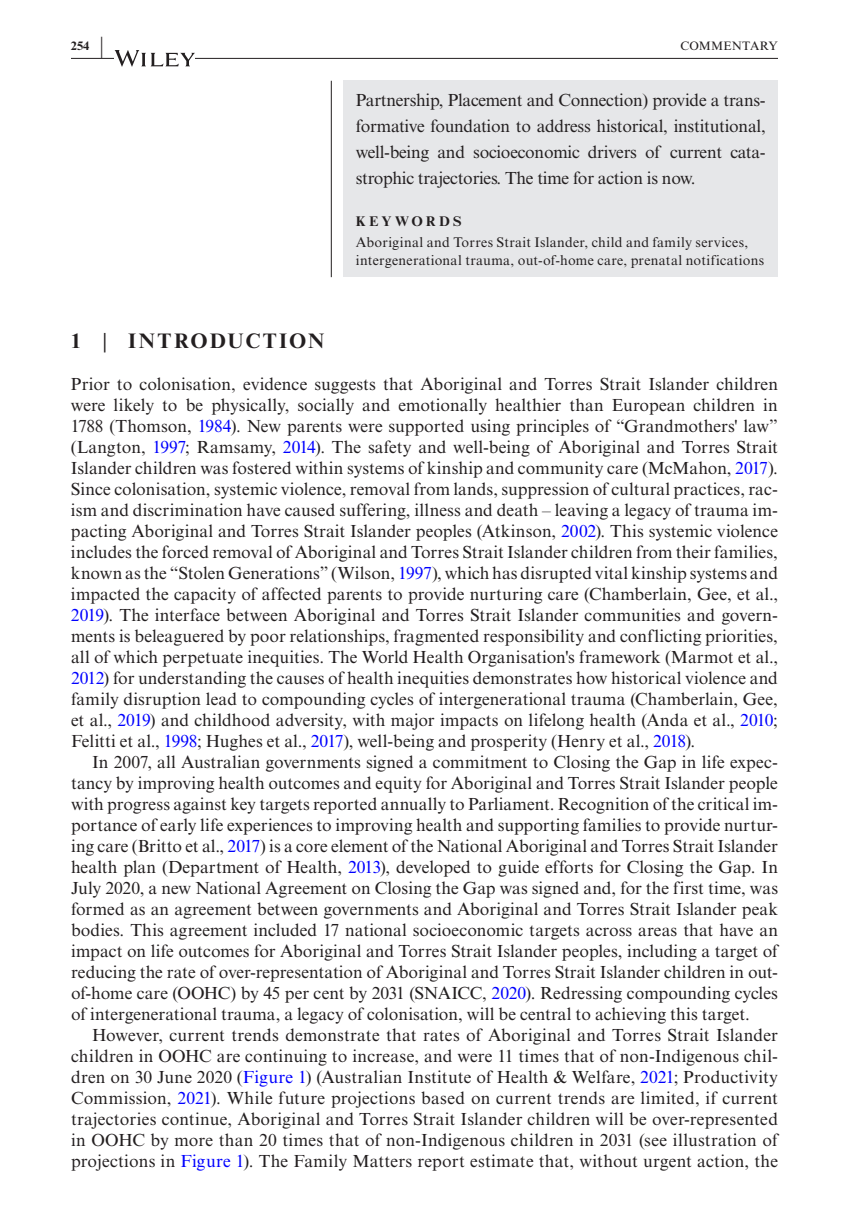
<style>
.page{position:relative;width:849px;height:1221px;background:#fff}
.page>*{position:absolute;margin:0;border:0;box-sizing:border-box;transform-origin:0 0}
.t1{font:700 21px "Times New Roman MT Std";letter-spacing:.085em;color:#231f20}
.t2{font:17.5px/21px "Times New Roman MT Std";color:#231f20;text-align:justify}
.t3{font:14px/17.5px "Times New Roman MT Std";letter-spacing:.02em;color:#231f20}
.t4{font:700 14px "Times New Roman MT Std";letter-spacing:.23em;color:#231f20}
.t5{font:12.25px "Times New Roman MT Std";letter-spacing:.015em;color:#231f20}
.t6{font:700 12.25px "Times New Roman MT Std";color:#231f20}
.s1{font-size:23.62px}
.s2{font-weight:400}
.s3{color:#00f}
</style>
<div class="page">
<hr style="left:71px;top:58px;width:706px;height:1px;background:#231f20">
<svg style="left:114px;top:50px;width:81px;height:17px"></svg>
<div style="left:343px;top:81px;width:434px;height:196px;background:#e6e7e9"></div>
<hr style="left:331px;top:81px;width:1px;height:196px;background:#231f20">
<p class="t6" style="left:71px;top:38px;width:33px">254 <span class="s1">|</span></p>
<p class="t5" style="left:680px;top:39px;width:99px">COMMENTARY</p>
<p class="t2" style="left:356px;top:86px;width:411px;line-height:26.2px">Partnership, Placement and Connection) provide a trans&shy;formative foundation to address historical, institutional, well-being and socioeconomic drivers of current cata&shy;strophic trajectories. The time for action is now.</p>
<p class="t4" style="left:356px;top:213px;width:107px">KEYWORDS</p>
<p class="t3" style="left:356px;top:234px;width:410px">Aboriginal and Torres Strait Islander, child and family services, intergenerational trauma, out-of-home care, prenatal notifications</p>
<p class="t1" style="left:71px;top:328px;width:255px">1 <span class="s2">|</span> INTRODUCTION</p>
<p class="t2" style="left:71px;top:373px;width:708px">Prior to colonisation, evidence suggests that Aboriginal and Torres Strait Islander children were likely to be physically, socially and emotionally healthier than European children in 1788 (Thomson, <span class="s3">1984</span>). New parents were supported using principles of “Grandmothers' law” (Langton, <span class="s3">1997</span>; Ramsamy, <span class="s3">2014</span>). The safety and well-being of Aboriginal and Torres Strait Islander children was fostered within systems of kinship and community care (McMahon, <span class="s3">2017</span>).<br>Since colonisation, systemic violence, removal from lands, suppression of cultural practices, rac&shy;ism and discrimination have caused suffering, illness and death – leaving a legacy of trauma im&shy;pacting Aboriginal and Torres Strait Islander peoples (Atkinson, <span class="s3">2002</span>). This systemic violence includes the forced removal of Aboriginal and Torres Strait Islander children from their families, known as the “Stolen Generations” (Wilson, <span class="s3">1997</span>), which has disrupted vital kinship systems and impacted the capacity of affected parents to provide nurturing care (Chamberlain, Gee, et al., <span class="s3">2019</span>). The interface between Aboriginal and Torres Strait Islander communities and govern&shy;ments is beleaguered by poor relationships, fragmented responsibility and conflicting priorities, all of which perpetuate inequities. The World Health Organisation's framework (Marmot et al., <span class="s3">2012</span>) for understanding the causes of health inequities demonstrates how historical violence and family disruption lead to compounding cycles of intergenerational trauma (Chamberlain, Gee, et al., <span class="s3">2019</span>) and childhood adversity, with major impacts on lifelong health (Anda et al., <span class="s3">2010</span>; Felitti et al., <span class="s3">1998</span>; Hughes et al., <span class="s3">2017</span>), well-being and prosperity (Henry et al., <span class="s3">2018</span>).</p>
<p class="t2" style="left:71px;top:751px;width:708px;text-indent:21px">In 2007, all Australian governments signed a commitment to Closing the Gap in life expec&shy;tancy by improving health outcomes and equity for Aboriginal and Torres Strait Islander people with progress against key targets reported annually to Parliament. Recognition of the critical im&shy;portance of early life experiences to improving health and supporting families to provide nurtur&shy;ing care (Britto et al., <span class="s3">2017</span>) is a core element of the National Aboriginal and Torres Strait Islander health plan (Department of Health, <span class="s3">2013</span>), developed to guide efforts for Closing the Gap. In July 2020, a new National Agreement on Closing the Gap was signed and, for the first time, was formed as an agreement between governments and Aboriginal and Torres Strait Islander peak bodies. This agreement included 17 national socioeconomic targets across areas that have an impact on life outcomes for Aboriginal and Torres Strait Islander peoples, including a target of reducing the rate of over-representation of Aboriginal and Torres Strait Islander children in out&shy;of-home care (OOHC) by 45 per cent by 2031 (SNAICC, <span class="s3">2020</span>). Redressing compounding cycles of intergenerational trauma, a legacy of colonisation, will be central to achieving this target.</p>
<p class="t2" style="left:71px;top:1024px;width:708px;text-indent:21px">However, current trends demonstrate that rates of Aboriginal and Torres Strait Islander children in OOHC are continuing to increase, and were 11 times that of non-Indigenous chil&shy;dren on 30 June 2020 (<span class="s3">Figure 1</span>) (Australian Institute of Health &amp; Welfare, <span class="s3">2021</span>; Productivity Commission, <span class="s3">2021</span>). While future projections based on current trends are limited, if current trajectories continue, Aboriginal and Torres Strait Islander children will be over-represented in OOHC by more than 20 times that of non-Indigenous children in 2031 (see illustration of projections in <span class="s3">Figure 1</span>). The Family Matters report estimate that, without urgent action, the</p>
</div>
